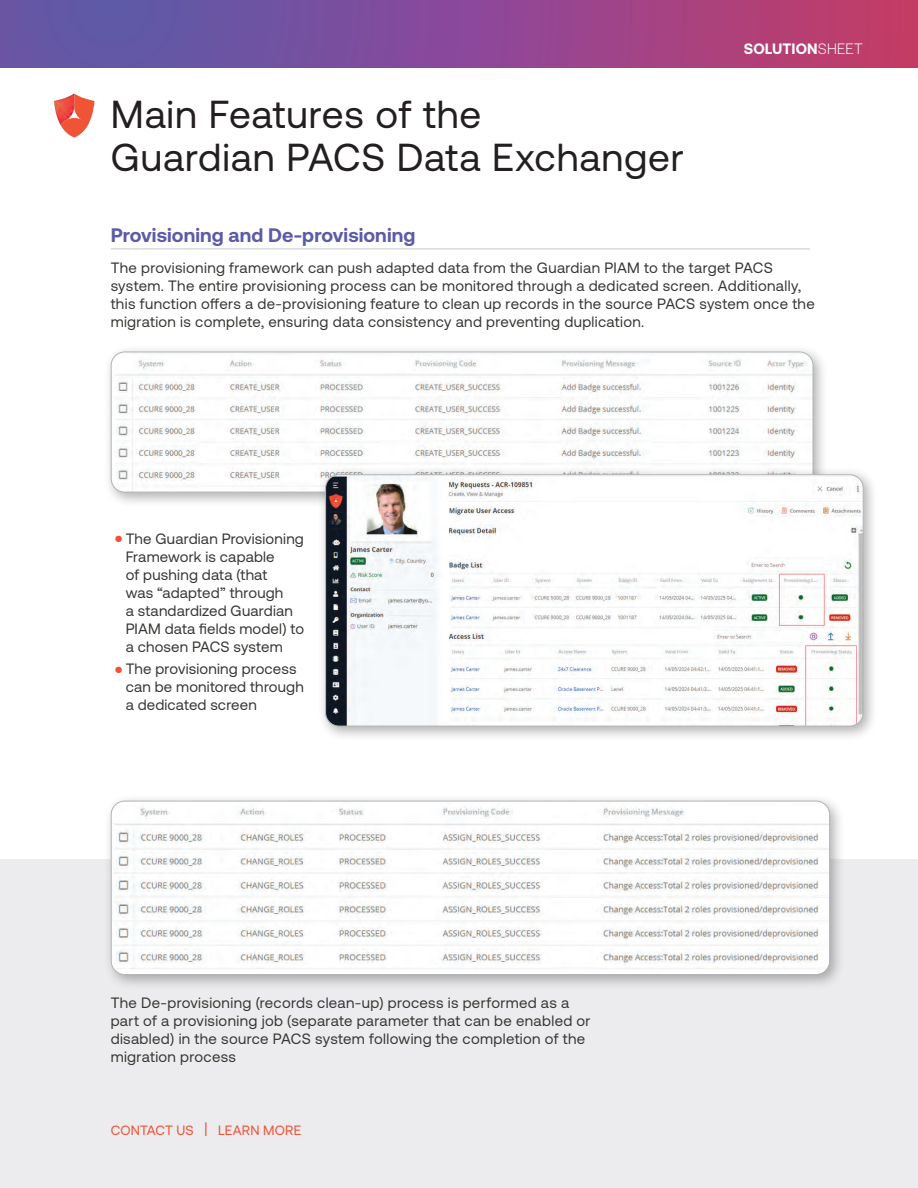
<style>
.page{position:relative;width:918px;height:1188px;background:#fff}
.page>*{position:absolute;margin:0;border:0;box-sizing:border-box;transform-origin:0 0}
.t1{font:39px/43.5px "Aeonik";letter-spacing:.02em;color:#231f20}
.t2{font:700 19.5px "Aeonik";letter-spacing:.005em;color:#5c5ba7}
.t3{font:15px/18px "Aeonik";letter-spacing:.02em;color:#373834}
.t4{font:700 15px "Aeonik";letter-spacing:.005em;color:#fff}
.t5{font:13.5px "Aeonik";letter-spacing:.015em;color:#f05237}
.s1{font-weight:300}
.s2{font-size:9px;color:#f05237}
.s3{font-size:19.65px}
</style>
<div class="page">
<div style="left:0;top:860px;width:918px;height:328px;background:#ececee"></div>
<img style="left:54px;top:99px;width:7px;height:27px">
<svg style="left:61px;top:94px;width:34px;height:43px"></svg>
<img style="left:61px;top:94px;width:13px;height:32px">
<svg style="left:0;top:0;width:918px;height:68px;background:#8b4a90"></svg>
<div style="left:103px;top:344px;width:726px;height:164px;background:#231f20;opacity:.35"></div>
<img style="left:111px;top:352px;width:702px;height:140px">
<div style="left:111px;top:352px;width:702px;height:140px;border:1px solid #b2b3b7;border-radius:14px"></div>
<div style="left:103px;top:793px;width:742px;height:197px;background:#231f20;opacity:.35"></div>
<div style="left:111px;top:801px;width:719px;height:174px;background:#fff;border-radius:14px"></div>
<img style="left:111px;top:801px;width:719px;height:168px">
<div style="left:111px;top:801px;width:719px;height:174px;border:1px solid #b2b3b7;border-radius:14px"></div>
<div style="left:317px;top:466px;width:561px;height:275px;background:#231f20;opacity:.35"></div>
<img style="left:326px;top:475px;width:537px;height:251px">
<div style="left:325px;top:474px;width:539px;height:253px;border:1px solid #b2b3b7;border-radius:14px"></div>
<hr style="left:111px;top:249px;width:699px;height:1px;background:#c7c8ca">
<h1 class="t1" style="left:111px;top:93px;width:575px">Main Features of the<br>Guardian PACS Data Exchanger</h1>
<p class="t4" style="left:744px;top:40px;width:120px">SOLUTION<span class="s1">SHEET</span></p>
<h2 class="t2" style="left:111px;top:224px;width:306px">Provisioning and De-provisioning</h2>
<p class="t3" style="left:111px;top:259px;width:706px">The provisioning framework can push adapted data from the Guardian PIAM to the target PACS system. The entire provisioning process can be monitored through a dedicated screen. Additionally, this function offers a de-provisioning feature to clean up records in the source PACS system once the migration is complete, ensuring data consistency and preventing duplication.</p>
<p class="t3" style="left:126px;top:530px;width:180px;text-indent:-10px"><span class="s2">●</span> The Guardian Provisioning<br>Framework is capable<br>of pushing data (that<br>was “adapted” through<br>a standardized Guardian<br>PIAM data fields model) to a chosen PACS system</p>
<p class="t3" style="left:126px;top:660px;width:180px;text-indent:-10px"><span class="s2">●</span> The provisioning process can be monitored through a dedicated screen</p>
<p class="t3" style="left:111px;top:994px;width:481px">The De-provisioning (records clean-up) process is performed as a part of a provisioning job (separate parameter that can be enabled or disabled) in the source PACS system following the completion of the migration process</p>
<p class="t5" style="left:111px;top:1123px;width:192px">CONTACT US <span class="s3">|</span> LEARN MORE</p>
</div>
